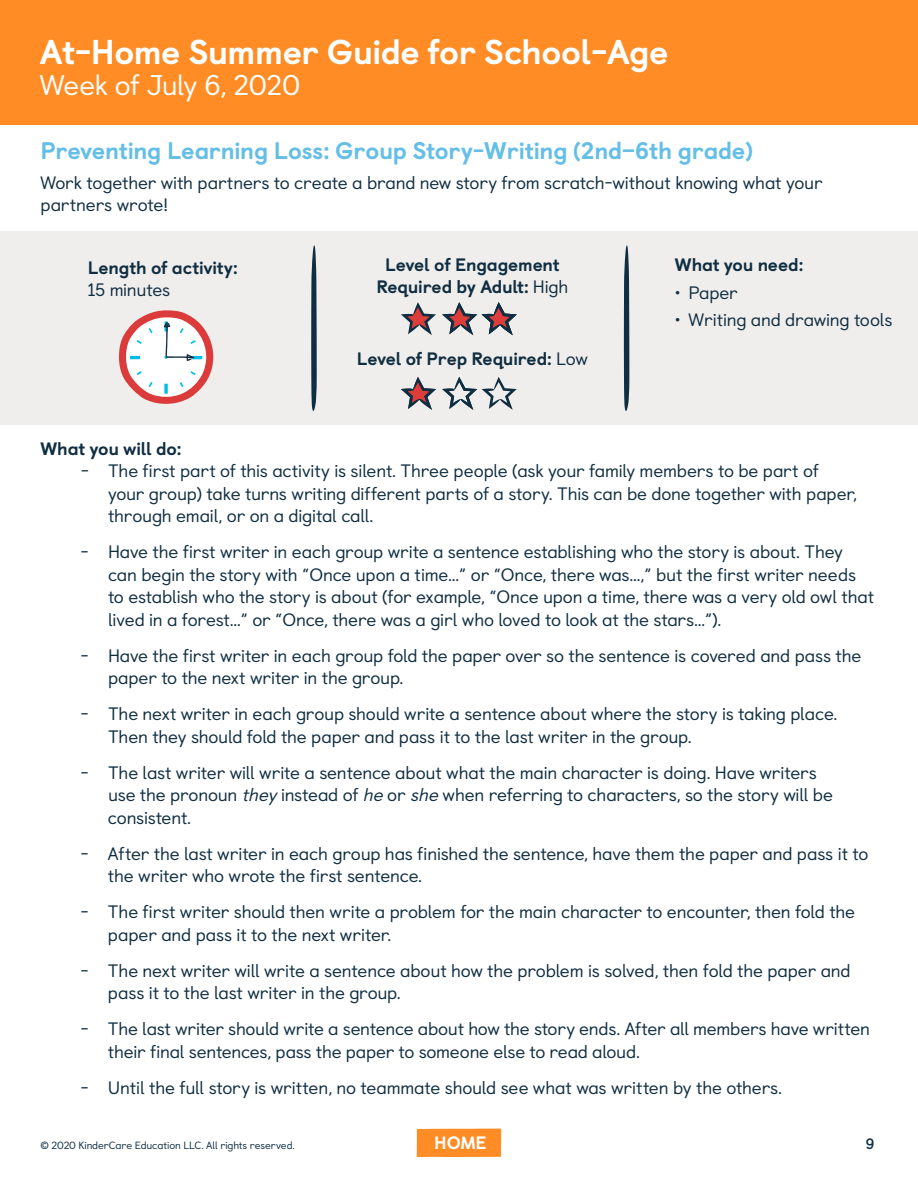
<style>
.page{position:relative;width:918px;height:1188px;background:#fff}
.page>*{position:absolute;margin:0;border:0;box-sizing:border-box;transform-origin:0 0}
.t1{font:800 34.5px "Castledown";letter-spacing:-.015em;color:#fff}
.t2{font:28.5px "Castledown";letter-spacing:-.015em;color:#fff}
.t3{font:800 24px "Castledown";letter-spacing:-.01em;color:#64bee6}
.t4{font:18px/22.5px "Castledown";letter-spacing:-.015em;color:#102e41}
.t5{font:800 18px/22.5px "Castledown";letter-spacing:-.01em;color:#102e41;text-align:center}
.t6{font:800 18px "Castledown";color:#fff}
.t7{font:700 15px "Castledown";color:#102e41}
.t8{font:10.5px "Castledown";letter-spacing:-.01em;color:#102e41}
.s1{font-weight:400}
.s2{font-style:italic}
</style>
<div class="page">
<div style="left:417px;top:1129px;width:84px;height:28px;background:#ff8c24"></div>
<div style="left:0;top:0;width:918px;height:125px;background:#ff8c24"></div>
<div style="left:1px;top:231px;width:917px;height:194px;background:#f0eeec"></div>
<svg style="left:311px;top:245px;width:6px;height:166px"></svg>
<svg style="left:624px;top:245px;width:5px;height:166px"></svg>
<svg style="left:401px;top:302px;width:35px;height:33px"></svg>
<svg style="left:401px;top:377px;width:35px;height:33px"></svg>
<svg style="left:442px;top:302px;width:75px;height:33px"></svg>
<svg style="left:442px;top:377px;width:75px;height:33px"></svg>
<svg style="left:119px;top:310px;width:94px;height:94px"></svg>
<h1 class="t1" style="left:40px;top:24px;width:630px">At-Home Summer Guide for School-Age</h1>
<h2 class="t2" style="left:40px;top:63px;width:262px">Week of July 6, 2020</h2>
<h3 class="t3" style="left:40px;top:131px;width:714px">Preventing Learning Loss: Group Story-Writing (2nd–6th grade)</h3>
<p class="t4" style="left:40px;top:169px;width:784px">Work together with partners to create a brand new story from scratch-without knowing what your partners wrote!</p>
<p class="t5" style="left:88px;top:255px;width:152px">Length of activity:</p>
<p class="t4" style="left:88px;top:277px;width:84px">15 minutes</p>
<p class="t5" style="left:376px;top:252px;width:194px">Level of Engagement<br>Required by Adult: <span class="s1">High</span></p>
<p class="t5" style="left:357px;top:346px;width:233px">Level of Prep Required: <span class="s1">Low</span></p>
<p class="t5" style="left:675px;top:252px;width:130px">What you need:</p>
<p class="t4" style="left:675px;top:280px;width:64px">• Paper</p>
<p class="t4" style="left:675px;top:307px;width:219px">• Writing and drawing tools</p>
<p class="t5" style="left:40px;top:436px;width:142px">What you will do:</p>
<p class="t4" style="left:108px;top:458px;width:751px;text-indent:-27px">- The first part of this activity is silent. Three people (ask your family members to be part of your group) take turns writing different parts of a story. This can be done together with paper, through email, or on a digital call.</p>
<p class="t4" style="left:108px;top:539px;width:768px;text-indent:-27px">- Have the first writer in each group write a sentence establishing who the story is about. They can begin the story with “Once upon a time…” or “Once, there was…,” but the first writer needs to establish who the story is about (for example, “Once upon a time, there was a very old owl that lived in a forest…” or “Once, there was a girl who loved to look at the stars…”).</p>
<p class="t4" style="left:108px;top:643px;width:755px;text-indent:-27px">- Have the first writer in each group fold the paper over so the sentence is covered and pass the paper to the next writer in the group.</p>
<p class="t4" style="left:108px;top:701px;width:731px;text-indent:-27px">- The next writer in each group should write a sentence about where the story is taking place.<br>Then they should fold the paper and pass it to the last writer in the group.</p>
<p class="t4" style="left:108px;top:760px;width:727px;text-indent:-27px">- The last writer will write a sentence about what the main character is doing. Have writers use the pronoun <span class="s2">they</span>instead of <span class="s2">he</span> or <span class="s2">she</span> when referring to characters, so the story will be consistent.</p>
<p class="t4" style="left:108px;top:841px;width:762px;text-indent:-27px">- After the last writer in each group has finished the sentence, have them the paper and pass it to the writer who wrote the first sentence.</p>
<p class="t4" style="left:108px;top:899px;width:749px;text-indent:-27px">- The first writer should then write a problem for the main character to encounter, then fold the paper and pass it to the next writer.</p>
<p class="t4" style="left:108px;top:958px;width:744px;text-indent:-27px">- The next writer will write a sentence about how the problem is solved, then fold the paper and pass it to the last writer in the group.</p>
<p class="t4" style="left:108px;top:1016px;width:764px;text-indent:-27px">- The last writer should write a sentence about how the story ends. After all members have written their final sentences, pass the paper to someone else to read aloud.</p>
<p class="t4" style="left:81px;top:1075px;width:703px">- Until the full story is written, no teammate should see what was written by the others.</p>
<p class="t8" style="left:40px;top:1137px;width:256px">© 2020 KinderCare Education LLC. All rights reserved.</p>
<p class="t6" style="left:434px;top:1128px;width:54px">HOME</p>
<p class="t7" style="left:866px;top:1132px;width:10px">9</p>
</div>
